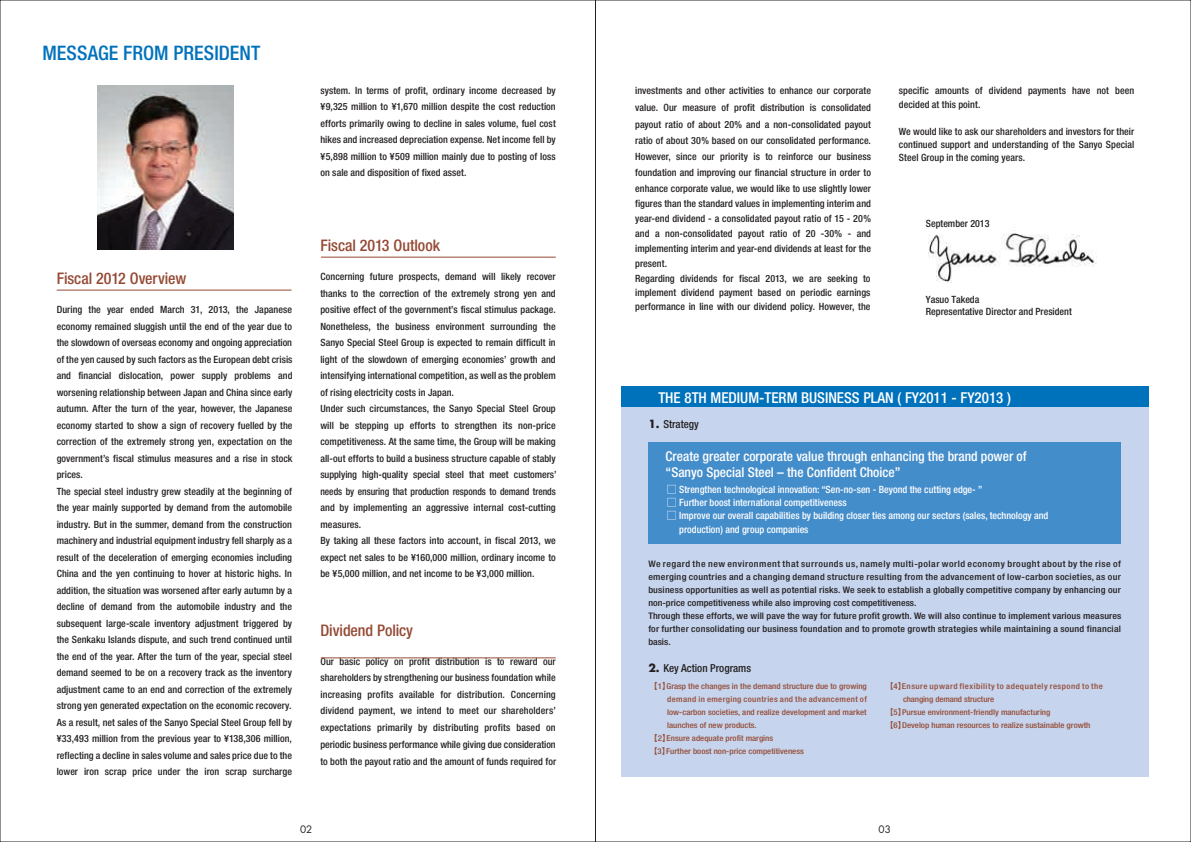
<style>
.page{position:relative;width:1191px;height:842px;background:#fff}
.page>*{position:absolute;margin:0;border:0;box-sizing:border-box;transform-origin:0 0}
.t1{font:500 condensed 20px "Helvetica Neue";color:#0072bc}
.t2{font:500 condensed 16px "Helvetica Neue";letter-spacing:-.005em;color:#954a35}
.t3{font:500 condensed 15px "Helvetica Neue";color:#fff}
.t4{font:500 condensed 13.5px/16px "Helvetica Neue";color:#fff}
.t5{font:500 condensed 11px "Helvetica Neue";color:#231f20}
.t6{font:500 condensed 10px/16.5px "Helvetica Neue";letter-spacing:.005em;color:#231f20}
.t7{font:500 condensed 10px/13px "Helvetica Neue";color:#fff}
.t8{font:10px "Futura";color:#231f20}
.t9{font:500 condensed 9px/13px "Helvetica Neue";letter-spacing:.02em;color:#231f20;scale:1.1 1}
.t10{font:500 condensed 8px "Helvetica Neue";color:#954a35;scale:1.1 1}
.t11{font:500 condensed 8px "Helvetica Neue";letter-spacing:.055em;color:#954a35;scale:1.1 1}
.t12{font:500 condensed 8px "Helvetica Neue";letter-spacing:.04em;color:#954a35;scale:1.1 1}
.s1{font-family:"Futura";font-weight:700;font-stretch:normal}
.s2{font-family:"Shin Go Pro";font-weight:400;font-stretch:normal}
.s3{font-family:"Futo Min A101 Pro";font-weight:700;font-stretch:normal}
.s4{font-family:"Hira Kaku Pro W3";font-weight:400;font-stretch:normal}
</style>
<div class="page">
<div style="left:621px;top:386px;width:527px;height:21px;background:#0072bc"></div>
<div style="left:621px;top:407px;width:527px;height:370px;background:#c6d5ed"></div>
<img style="left:97px;top:85px;width:137px;height:164px">
<div style="left:648px;top:442px;width:473px;height:102px;background:#448dcb"></div>
<hr style="left:57px;top:290px;width:234px;height:1px;background:#954a35">
<hr style="left:321px;top:257px;width:235px;height:1px;background:#954a35">
<hr style="left:321px;top:658px;width:235px;height:1px;background:#954a35">
<img style="left:928px;top:230px;width:169px;height:53px">
<h1 class="t1" style="left:43px;top:41px;width:219px">MESSAGE FROM PRESIDENT</h1>
<h2 class="t2" style="left:57px;top:269px;width:131px">Fiscal 2012 Overview</h2>
<p class="t6" style="left:57px;top:301px;width:237px">During the year ended March 31, 2013, the Japanese economy remained sluggish until the end of the year due to the slowdown of overseas economy and ongoing appreciation of the yen caused by such factors as the European debt crisis and financial dislocation, power supply problems and worsening relationship between Japan and China since early autumn. After the turn of the year, however, the Japanese economy started to show a sign of recovery fuelled by the correction of the extremely strong yen, expectation on the government’s fiscal stimulus measures and a rise in stock prices.<br>The special steel industry grew steadily at the beginning of the year mainly supported by demand from the automobile industry. But in the summer, demand from the construction machinery and industrial equipment industry fell sharply as a result of the deceleration of emerging economies including China and the yen continuing to hover at historic highs. In addition, the situation was worsened after early autumn by a decline of demand from the automobile industry and the subsequent large-scale inventory adjustment triggered by the Senkaku Islands dispute, and such trend continued until the end of the year. After the turn of the year, special steel demand seemed to be on a recovery track as the inventory adjustment came to an end and correction of the extremely strong yen generated expectation on the economic recovery.<br>As a result, net sales of the Sanyo Special Steel Group fell by ¥33,493 million from the previous year to ¥138,306 million, reflecting a decline in sales volume and sales price due to the lower iron scrap price under the iron scrap surcharge</p>
<p class="t6" style="left:320px;top:82px;width:237px;text-align:justify">system. In terms of profit, ordinary income decreased by ¥9,325 million to ¥1,670 million despite the cost reduction efforts primarily owing to decline in sales volume, fuel cost hikes and increased depreciation expense. Net income fell by ¥5,898 million to ¥509 million mainly due to posting of loss on sale and disposition of fixed asset.</p>
<h2 class="t2" style="left:320px;top:236px;width:121px">Fiscal 2013 Outlook</h2>
<p class="t6" style="left:320px;top:268px;width:238px">Concerning future prospects, demand will likely recover thanks to the correction of the extremely strong yen and positive effect of the government’s fiscal stimulus package.<br>Nonetheless, the business environment surrounding the Sanyo Special Steel Group is expected to remain difficult in light of the slowdown of emerging economies’ growth and intensifying international competition, as well as the problem of rising electricity costs in Japan.<br>Under such circumstances, the Sanyo Special Steel Group will be stepping up efforts to strengthen its non-price competitiveness. At the same time, the Group will be making all-out efforts to build a business structure capable of stably supplying high-quality special steel that meet customers’ needs by ensuring that production responds to demand trends and by implementing an aggressive internal cost-cutting measures.<br>By taking all these factors into account, in fiscal 2013, we expect net sales to be ¥160,000 million, ordinary income to be ¥5,000 million, and net income to be ¥3,000 million.</p>
<h2 class="t2" style="left:320px;top:620px;width:94px">Dividend Policy</h2>
<p class="t6" style="left:320px;top:653px;width:237px;text-align:justify">Our basic policy on profit distribution is to reward our shareholders by strengthening our business foundation while increasing profits available for distribution. Concerning dividend payment, we intend to meet our shareholders’ expectations primarily by distributing profits based on periodic business performance while giving due consideration to both the payout ratio and the amount of funds required for</p>
<p class="t6" style="left:635px;top:81px;width:237px;line-height:17px;text-align:justify">investments and other activities to enhance our corporate value. Our measure of profit distribution is consolidated payout ratio of about 20% and a non-consolidated payout</p>
<p class="t6" style="left:635px;top:132px;width:237px;line-height:16px;text-align:justify">ratio of about 30% based on our consolidated performance.<br>However, since our priority is to reinforce our business foundation and improving our financial structure in order to enhance corporate value, we would like to use slightly lower</p>
<p class="t6" style="left:635px;top:195px;width:237px;line-height:15px">figures than the standard values in implementing interim and year-end dividend - a consolidated payout ratio of 15 - 20% and a non-consolidated payout ratio of 20 -30% - and implementing interim and year-end dividends at least for the present.<br>Regarding dividends for fiscal 2013, we are seeking to</p>
<p class="t6" style="left:635px;top:285px;width:237px;line-height:14px">implement dividend payment based on periodic earnings performance in line with our dividend policy. However, the</p>
<p class="t6" style="left:899px;top:83px;width:237px;line-height:14px">specific amounts of dividend payments have not been decided at this point.</p>
<p class="t6" style="left:899px;top:124px;width:237px;line-height:13px;text-align:justify">We would like to ask our shareholders and investors for their continued support and understanding of the Sanyo Special Steel Group in the coming years.</p>
<p class="t6" style="left:926px;top:215px;width:65px">September 2013</p>
<p class="t6" style="left:926px;top:294px;width:147px;line-height:12px">Yasuo Takeda<br>Representative Director and President</p>
<h3 class="t3" style="left:658px;top:388px;width:354px">THE 8TH MEDIUM-TERM BUSINESS PLAN ( FY2011 - FY2013 )</h3>
<p class="t5" style="left:648px;top:417px;width:52px"><span class="s1">1.</span> Strategy</p>
<h3 class="t4" style="left:665px;top:448px;width:362px">Create greater corporate value through enhancing the brand power of “Sanyo Special Steel – the Confident Choice”</h3>
<p class="t7" style="left:667px;top:483px;width:317px"><span class="s2">□</span> Strengthen technological innovation: “Sen-no-sen - Beyond the cutting edge- ”</p>
<p class="t7" style="left:667px;top:496px;width:181px"><span class="s2">□</span> Further boost international competitiveness</p>
<p class="t7" style="left:679px;top:509px;width:371px;text-indent:-12px"><span class="s2">□</span> Improve our overall capabilities by building closer ties among our sectors (sales, technology and production) and group companies</p>
<p class="t9" style="left:648px;top:557px;width:431px">We regard the new environment that surrounds us, namely multi-polar world economy brought about by the rise of emerging countries and a changing demand structure resulting from the advancement of low-carbon societies, as our business opportunities as well as potential risks. We seek to establish a globally competitive company by enhancing our non-price competitiveness while also improving cost competitiveness.<br>Through these efforts, we will pave the way for future profit growth. We will also continue to implement various measures for further consolidating our business foundation and to promote growth strategies while maintaining a sound financial basis.</p>
<p class="t5" style="left:648px;top:661px;width:104px"><span class="s1">2.</span> Key Action Programs</p>
<p class="t10" style="left:649px;top:681px;width:200px"><span class="s3">【</span>1<span class="s3">】</span>Grasp the changes in the demand structure due to growing</p>
<p class="t12" style="left:667px;top:694px;width:183px">demand in emerging countries and the advancement of</p>
<p class="t10" style="left:667px;top:707px;width:183px">low-carbon societies, and realize development and market</p>
<p class="t10" style="left:667px;top:720px;width:83px">launches of new products.</p>
<p class="t10" style="left:649px;top:733px;width:115px"><span class="s3">【</span>2<span class="s3">】</span>Ensure adequate profit margins</p>
<p class="t10" style="left:649px;top:746px;width:143px"><span class="s4">【</span>3<span class="s4">】</span>Further boost non-price competitiveness</p>
<p class="t11" style="left:884px;top:681px;width:200px"><span class="s4">【</span>4<span class="s4">】</span>Ensure upward flexibility to adequately respond to the</p>
<p class="t10" style="left:903px;top:694px;width:84px">changing demand structure</p>
<p class="t10" style="left:884px;top:707px;width:152px"><span class="s4">【</span>5<span class="s4">】</span>Pursue environment-friendly manufacturing</p>
<p class="t10" style="left:884px;top:720px;width:189px"><span class="s4">【</span>6<span class="s4">】</span>Develop human resources to realize sustainable growth</p>
<p class="t8" style="left:300px;top:823px;width:14px">02</p>
<p class="t8" style="left:878px;top:823px;width:14px">03</p>
</div>
